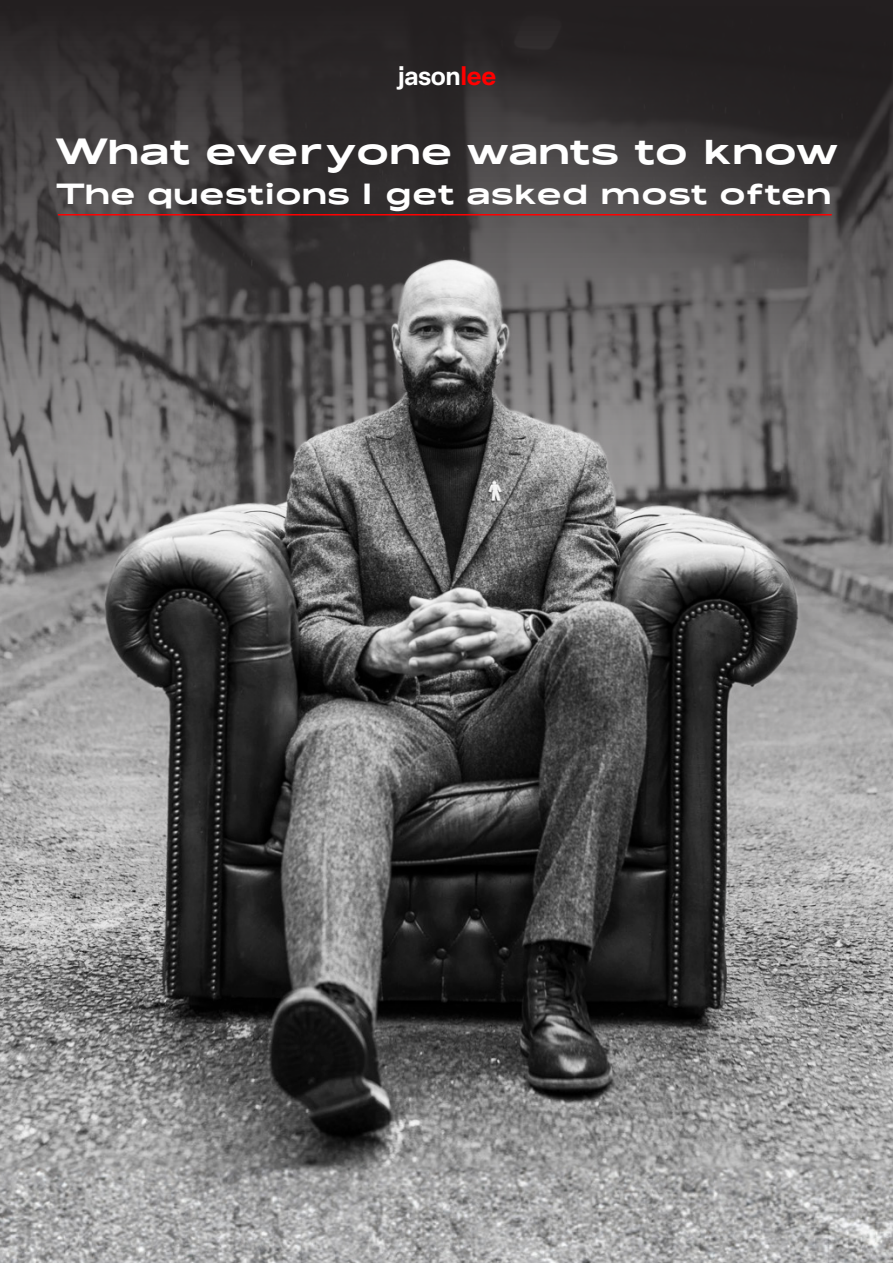
<style>
.page{position:relative;width:893px;height:1263px;background:#fff}
.page>*{position:absolute;margin:0;border:0;box-sizing:border-box;transform-origin:0 0}
.BodyCopy{font:700 33.6px "Kinetic";letter-spacing:-.035em;color:#fff}
.BodyCopy-2{font:700 26.85px "Kinetic";letter-spacing:-.04em;color:#fff}
.t1{font:600 25.35px "Elza";letter-spacing:-.01em;color:#fff}
.s1{color:#f00}
</style>
<div class="page">
<svg style="left:0;top:0;width:893px;height:180px;background:#2f2b2c"></svg>
<img style="left:0;top:180px;width:893px;height:1083px">
<hr style="left:58px;top:214px;width:774px;height:1px;background:#f00">
<p class="t1" style="left:398px;top:57px;width:100px">jason <span class="s1">lee</span></p>
<p class="BodyCopy" style="left:54px;top:133px;width:786px">What everyone wants to know</p>
<p class="BodyCopy-2" style="left:54px;top:179px;width:778px">The questions I get asked most often</p>
</div>
